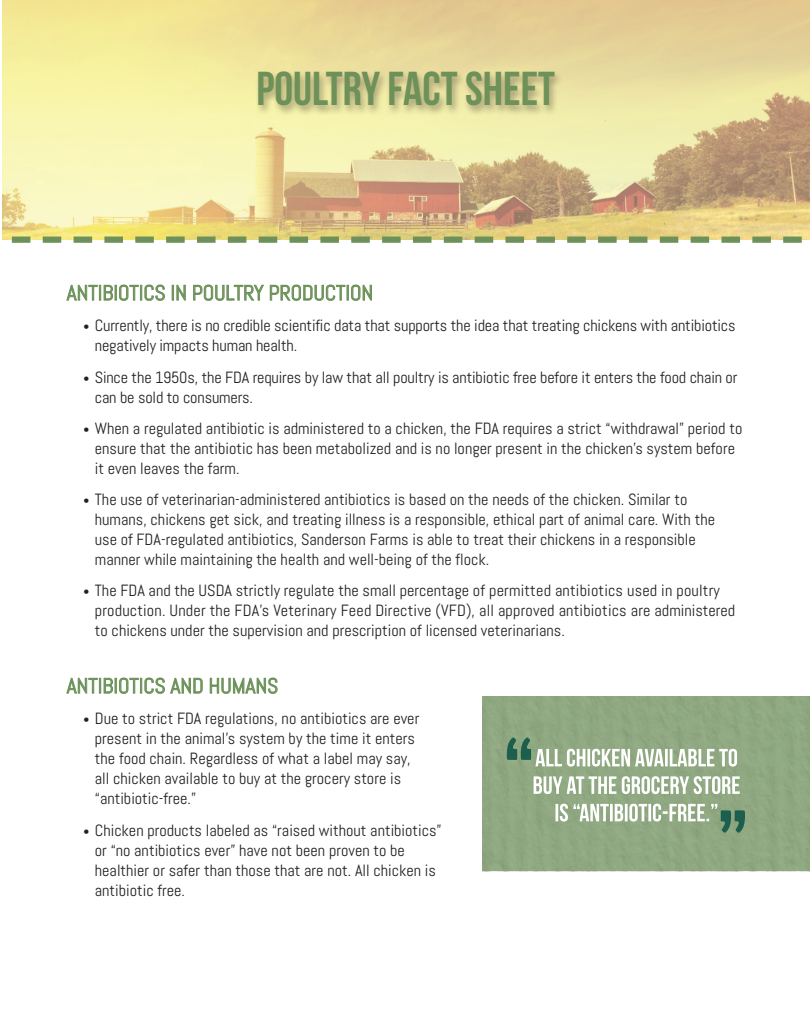
<style>
.page{position:relative;width:810px;height:1035px;background:#fff}
.page>*{position:absolute;margin:0;border:0;box-sizing:border-box;transform-origin:0 0}
.t1{font:47.5px "Bebas Neue";color:#6d9159}
.t2{font:21.25px "Abel";color:#6d9159}
.t3{font:16.25px/20px "Abel";color:#231f20}
.s1{font-size:12.5px}
</style>
<div class="page">
<svg style="left:67px;top:285px;width:98px;height:16px"></svg>
<svg style="left:172px;top:285px;width:14px;height:15px"></svg>
<svg style="left:193px;top:285px;width:71px;height:16px"></svg>
<svg style="left:270px;top:285px;width:102px;height:16px"></svg>
<svg style="left:67px;top:678px;width:135px;height:16px"></svg>
<svg style="left:210px;top:678px;width:67px;height:16px"></svg>
<div style="left:483px;top:697px;width:327px;height:174px;background:#90a882"></div>
<img style="left:3px;top:0;width:807px;height:237px">
<div style="left:254px;top:70px;width:310px;height:47px;background:#231f20;opacity:.38"></div>
<svg style="left:2px;top:237px;width:808px;height:6px"></svg>
<svg style="left:556px;top:804px;width:189px;height:29px"></svg>
<svg style="left:534px;top:776px;width:206px;height:18px"></svg>
<svg style="left:506px;top:737px;width:231px;height:30px"></svg>
<h1 class="t1" style="left:257px;top:63px;width:300px">POULTRY FACT SHEET</h1>
<h2 class="t2" style="left:67px;top:279px;width:308px">ANTIBIOTICS IN POULTRY PRODUCTION</h2>
<p class="t3" style="left:95px;top:316px;width:642px;text-indent:-11px"><span class="s1">•</span> Currently, there is no credible scientific data that supports the idea that treating chickens with antibiotics negatively impacts human health.</p>
<p class="t3" style="left:95px;top:367px;width:644px;text-indent:-11px"><span class="s1">•</span> Since the 1950s, the FDA requires by law that all poultry is antibiotic free before it enters the food chain or can be sold to consumers.</p>
<p class="t3" style="left:95px;top:418px;width:649px;text-indent:-11px"><span class="s1">•</span> When a regulated antibiotic is administered to a chicken, the FDA requires a strict “withdrawal” period to ensure that the antibiotic has been metabolized and is no longer present in the chicken’s system before it even leaves the farm.</p>
<p class="t3" style="left:95px;top:490px;width:622px;text-indent:-11px"><span class="s1">•</span> The use of veterinarian-administered antibiotics is based on the needs of the chicken. Similar to humans, chickens get sick, and treating illness is a responsible, ethical part of animal care. With the use of FDA-regulated antibiotics, Sanderson Farms is able to treat their chickens in a responsible manner while maintaining the health and well-being of the flock.</p>
<p class="t3" style="left:95px;top:581px;width:642px;text-indent:-11px"><span class="s1">•</span> The FDA and the USDA strictly regulate the small percentage of permitted antibiotics used in poultry production. Under the FDA’s Veterinary Feed Directive (VFD), all approved antibiotics are administered to chickens under the supervision and prescription of licensed veterinarians.</p>
<h2 class="t2" style="left:67px;top:672px;width:213px">ANTIBIOTICS AND HUMANS</h2>
<p class="t3" style="left:95px;top:709px;width:326px;text-indent:-11px"><span class="s1">•</span> Due to strict FDA regulations, no antibiotics are ever present in the animal’s system by the time it enters the food chain. Regardless of what a label may say, all chicken available to buy at the grocery store is “antibiotic-free.”</p>
<p class="t3" style="left:95px;top:820px;width:348px;text-indent:-11px"><span class="s1">•</span> Chicken products labeled as “raised without antibiotics” or “no antibiotics ever” have not been proven to be healthier or safer than those that are not. All chicken is antibiotic free.</p>
</div>
